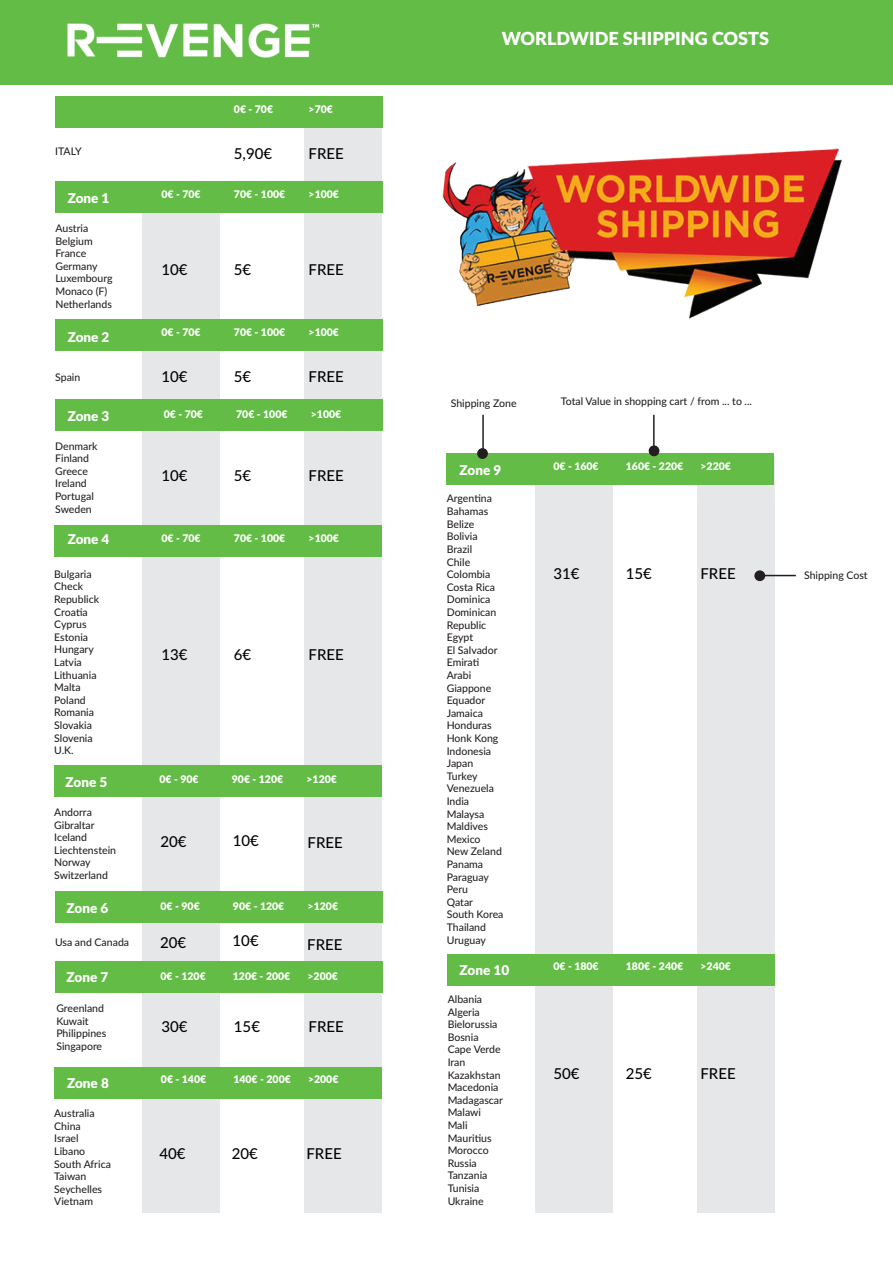
<style>
.page{position:relative;width:893px;height:1263px;background:#fff}
.page>*{position:absolute;margin:0;border:0;box-sizing:border-box;transform-origin:0 0}
.t1{font:900 18px "Lato";color:#fff}
.t2{font:500 15px "Lato";color:#000}
.t3{font:900 13.5px "Lato";color:#fff}
.t4{font:500 10.5px/12.6px "Lato";color:#231f20}
.t5{font:900 10.5px "Lato";color:#fff}
</style>
<div class="page">
<div style="left:697px;top:456px;width:78px;height:756px;background:#e6e7e9"></div>
<div style="left:536px;top:459px;width:77px;height:753px;background:#e6e7e9"></div>
<div style="left:304px;top:97px;width:78px;height:1115px;background:#e6e7e9"></div>
<div style="left:142px;top:182px;width:78px;height:1030px;background:#e6e7e9"></div>
<div style="left:55px;top:97px;width:328px;height:31px;background:#63bc46"></div>
<div style="left:55px;top:181px;width:328px;height:32px;background:#63bc46"></div>
<div style="left:55px;top:319px;width:328px;height:32px;background:#63bc46"></div>
<div style="left:55px;top:400px;width:328px;height:31px;background:#63bc46"></div>
<div style="left:54px;top:526px;width:328px;height:31px;background:#63bc46"></div>
<div style="left:55px;top:891px;width:328px;height:31px;background:#63bc46"></div>
<div style="left:55px;top:961px;width:328px;height:32px;background:#63bc46"></div>
<div style="left:446px;top:453px;width:328px;height:32px;background:#63bc46"></div>
<div style="left:54px;top:1067px;width:328px;height:31px;background:#63bc46"></div>
<div style="left:447px;top:954px;width:328px;height:31px;background:#63bc46"></div>
<div style="left:0;top:0;width:893px;height:84px;background:#63bc46"></div>
<img style="left:67px;top:23px;width:253px;height:35px">
<hr style="left:482px;top:415px;width:2px;height:38px;background:#231f20">
<hr style="left:653px;top:415px;width:2px;height:38px;background:#231f20">
<div style="left:477px;top:448px;width:11px;height:11px;background:#231f20;border-radius:50%"></div>
<div style="left:649px;top:445px;width:10px;height:11px;background:#231f20;border-radius:50%"></div>
<hr style="left:757px;top:575px;width:39px;height:1px;background:#231f20">
<div style="left:754px;top:570px;width:11px;height:11px;background:#231f20;border-radius:50%"></div>
<div style="left:54px;top:765px;width:328px;height:31px;background:#63bc46"></div>
<img style="left:442px;top:149px;width:400px;height:169px">
<p class="t4" style="left:55px;top:145px;width:28px">ITALY</p>
<p class="t3" style="left:68px;top:188px;width:43px">Zone 1</p>
<p class="t4" style="left:55px;top:221px;width:59px">Austria<br>Belgium<br>France<br>Germany<br>Luxembourg<br>Monaco (F)<br>Netherlands</p>
<p class="t3" style="left:68px;top:327px;width:43px">Zone 2</p>
<p class="t4" style="left:55px;top:371px;width:27px">Spain</p>
<p class="t3" style="left:68px;top:406px;width:43px">Zone 3</p>
<p class="t4" style="left:55px;top:439px;width:44px">Denmark<br>Finland<br>Greece<br>Ireland<br>Portugal<br>Sweden</p>
<p class="t3" style="left:68px;top:529px;width:43px">Zone 4</p>
<p class="t4" style="left:54px;top:567px;width:46px">Bulgaria<br>Check<br>Republick<br>Croatia<br>Cyprus<br>Estonia<br>Hungary<br>Latvia<br>Lithuania<br>Malta<br>Poland<br>Romania<br>Slovakia<br>Slovenia<br>U.K.</p>
<p class="t3" style="left:66px;top:772px;width:43px">Zone 5</p>
<p class="t4" style="left:54px;top:805px;width:63px">Andorra<br>Gibraltar<br>Iceland<br>Liechtenstein<br>Norway<br>Switzerland</p>
<p class="t3" style="left:67px;top:898px;width:43px">Zone 6</p>
<p class="t5" style="left:234px;top:101px;width:41px">0€ - 70€</p>
<p class="t5" style="left:309px;top:101px;width:26px">&gt;70€</p>
<h2 class="t2" style="left:234px;top:143px;width:40px">5,90€</h2>
<h2 class="t2" style="left:309px;top:143px;width:37px">FREE</h2>
<p class="t5" style="left:161px;top:186px;width:41px">0€ - 70€</p>
<p class="t5" style="left:234px;top:186px;width:53px">70€ - 100€</p>
<p class="t5" style="left:309px;top:186px;width:32px">&gt;100€</p>
<h2 class="t2" style="left:161px;top:259px;width:28px">10€</h2>
<h2 class="t2" style="left:234px;top:259px;width:19px">5€</h2>
<h2 class="t2" style="left:309px;top:259px;width:37px">FREE</h2>
<p class="t5" style="left:161px;top:324px;width:41px">0€ - 70€</p>
<p class="t5" style="left:234px;top:324px;width:53px">70€ - 100€</p>
<p class="t5" style="left:309px;top:324px;width:32px">&gt;100€</p>
<h2 class="t2" style="left:161px;top:365px;width:28px">10€</h2>
<h2 class="t2" style="left:234px;top:365px;width:19px">5€</h2>
<h2 class="t2" style="left:309px;top:365px;width:37px">FREE</h2>
<p class="t5" style="left:164px;top:406px;width:41px">0€ - 70€</p>
<p class="t5" style="left:236px;top:406px;width:53px">70€ - 100€</p>
<p class="t5" style="left:311px;top:406px;width:32px">&gt;100€</p>
<h2 class="t2" style="left:161px;top:465px;width:28px">10€</h2>
<h2 class="t2" style="left:234px;top:465px;width:19px">5€</h2>
<h2 class="t2" style="left:309px;top:465px;width:37px">FREE</h2>
<p class="t5" style="left:161px;top:530px;width:41px">0€ - 70€</p>
<p class="t5" style="left:234px;top:530px;width:53px">70€ - 100€</p>
<p class="t5" style="left:309px;top:530px;width:32px">&gt;100€</p>
<h2 class="t2" style="left:161px;top:644px;width:28px">13€</h2>
<h2 class="t2" style="left:234px;top:644px;width:19px">6€</h2>
<h2 class="t2" style="left:309px;top:644px;width:37px">FREE</h2>
<p class="t5" style="left:159px;top:771px;width:41px">0€ - 90€</p>
<p class="t5" style="left:232px;top:771px;width:53px">90€ - 120€</p>
<p class="t5" style="left:306px;top:771px;width:32px">&gt;120€</p>
<h2 class="t2" style="left:160px;top:830px;width:28px">20€</h2>
<h2 class="t2" style="left:233px;top:830px;width:28px">10€</h2>
<h2 class="t2" style="left:308px;top:832px;width:37px">FREE</h2>
<p class="t5" style="left:161px;top:899px;width:41px">0€ - 90€</p>
<p class="t5" style="left:233px;top:899px;width:53px">90€ - 120€</p>
<p class="t5" style="left:308px;top:899px;width:32px">&gt;120€</p>
<p class="t4" style="left:55px;top:935px;width:76px">Usa and Canada</p>
<h2 class="t2" style="left:160px;top:932px;width:28px">20€</h2>
<h2 class="t2" style="left:233px;top:930px;width:28px">10€</h2>
<h2 class="t2" style="left:307px;top:933px;width:37px">FREE</h2>
<p class="t3" style="left:67px;top:967px;width:43px">Zone 7</p>
<p class="t5" style="left:160px;top:968px;width:47px">0€ - 120€</p>
<p class="t5" style="left:233px;top:968px;width:59px">120€ - 200€</p>
<p class="t5" style="left:308px;top:968px;width:32px">&gt;200€</p>
<h2 class="t2" style="left:161px;top:1015px;width:28px">30€</h2>
<h2 class="t2" style="left:234px;top:1015px;width:28px">15€</h2>
<h2 class="t2" style="left:309px;top:1015px;width:37px">FREE</h2>
<p class="t4" style="left:56px;top:1001px;width:52px">Greenland<br>Kuwait<br>Philippines<br>Singapore</p>
<p class="t3" style="left:67px;top:1072px;width:43px">Zone 8</p>
<p class="t4" style="left:54px;top:1106px;width:58px">Australia<br>China<br>Israel<br>Libano<br>South Africa<br>Taiwan<br>Seychelles<br>Vietnam</p>
<p class="t5" style="left:161px;top:1072px;width:47px">0€ - 140€</p>
<p class="t5" style="left:233px;top:1072px;width:59px">140€ - 200€</p>
<p class="t5" style="left:308px;top:1072px;width:32px">&gt;200€</p>
<h2 class="t2" style="left:159px;top:1143px;width:28px">40€</h2>
<h2 class="t2" style="left:232px;top:1143px;width:28px">20€</h2>
<h2 class="t2" style="left:306px;top:1143px;width:37px">FREE</h2>
<h1 class="t1" style="left:502px;top:25px;width:269px">WORLDWIDE SHIPPING COSTS</h1>
<p class="t4" style="left:451px;top:396px;width:67px">Shipping Zone</p>
<p class="t4" style="left:561px;top:395px;width:193px">Total Value in shopping cart / from ... to ...</p>
<p class="t3" style="left:460px;top:460px;width:43px">Zone 9</p>
<p class="t4" style="left:447px;top:492px;width:58px">Argentina<br>Bahamas<br>Belize<br>Bolivia<br>Brazil<br>Chile<br>Colombia<br>Costa Rica<br>Dominica<br>Dominican<br>Republic<br>Egypt<br>El Salvador<br>Emirati<br>Arabi<br>Giappone<br>Equador<br>Jamaica<br>Honduras<br>Honk Kong<br>Indonesia<br>Japan<br>Turkey<br>Venezuela<br>India<br>Malaysa<br>Maldives<br>Mexico<br>New Zeland<br>Panama<br>Paraguay<br>Peru<br>Qatar<br>South Korea<br>Thailand<br>Uruguay</p>
<p class="t3" style="left:460px;top:960px;width:51px">Zone 10</p>
<p class="t4" style="left:448px;top:992px;width:57px">Albania<br>Algeria<br>Bielorussia<br>Bosnia<br>Cape Verde<br>Iran<br>Kazakhstan<br>Macedonia<br>Madagascar<br>Malawi<br>Mali<br>Mauritius<br>Morocco<br>Russia<br>Tanzania<br>Tunisia<br>Ukraine</p>
<p class="t5" style="left:553px;top:458px;width:47px">0€ - 160€</p>
<p class="t5" style="left:626px;top:458px;width:59px">160€ - 220€</p>
<p class="t5" style="left:700px;top:458px;width:32px">&gt;220€</p>
<h2 class="t2" style="left:553px;top:562px;width:28px">31€</h2>
<h2 class="t2" style="left:626px;top:562px;width:28px">15€</h2>
<h2 class="t2" style="left:700px;top:562px;width:37px">FREE</h2>
<p class="t5" style="left:553px;top:958px;width:47px">0€ - 180€</p>
<p class="t5" style="left:626px;top:958px;width:59px">180€ - 240€</p>
<p class="t5" style="left:700px;top:958px;width:32px">&gt;240€</p>
<h2 class="t2" style="left:553px;top:1063px;width:28px">50€</h2>
<h2 class="t2" style="left:626px;top:1063px;width:28px">25€</h2>
<h2 class="t2" style="left:700px;top:1063px;width:37px">FREE</h2>
<p class="t4" style="left:804px;top:568px;width:65px">Shipping Cost</p>
</div>
